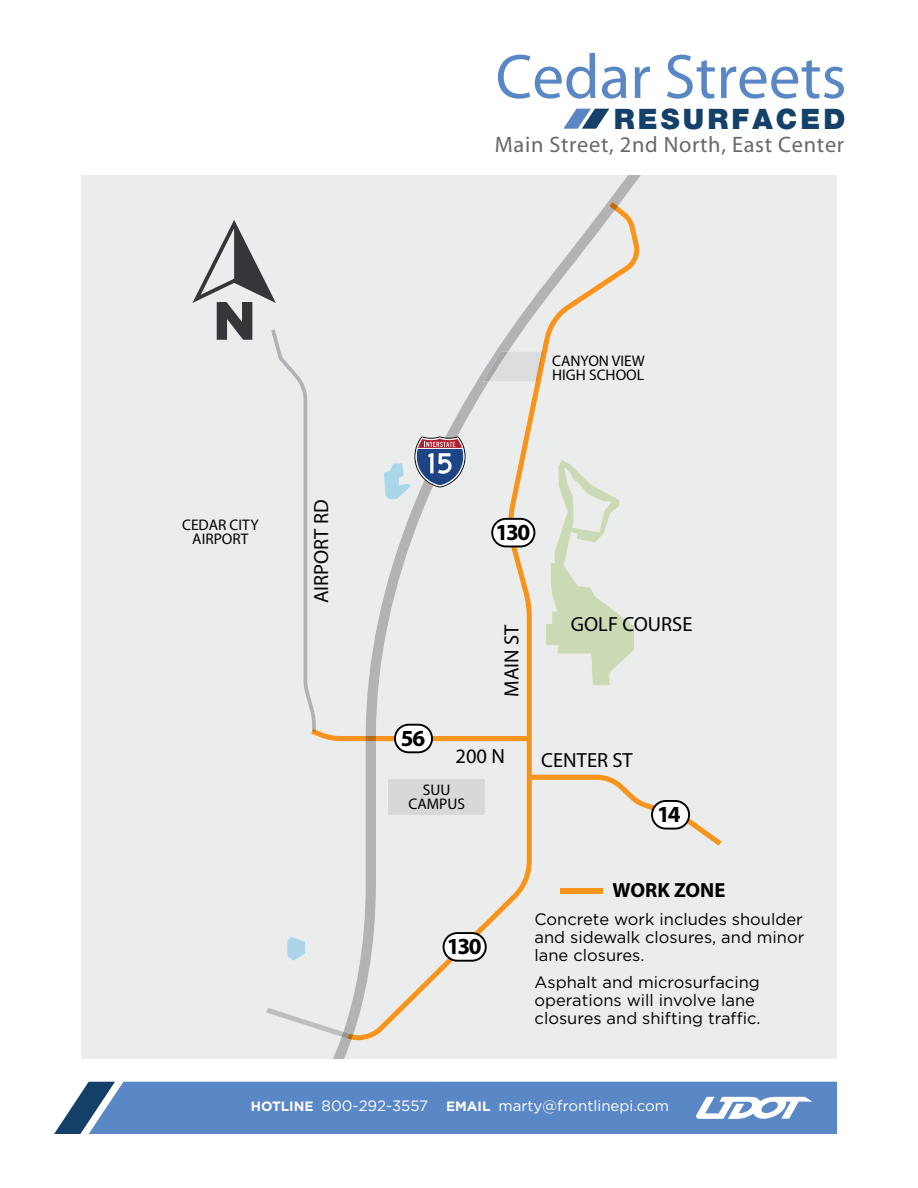
<style>
.page{position:relative;width:918px;height:1188px;background:#fff}
.page>*{position:absolute;margin:0;border:0;box-sizing:border-box;transform-origin:0 0}
.t1{font:63.3px "Myriad";color:#5987c5}
.t2{font:900 28.2px "Helvetica Neue LT Std";letter-spacing:.11em;color:#144169}
.t3{font:700 23.1px "Myriad Pro";letter-spacing:-.08em;color:#000}
.t4{font:22.35px "Myriad";letter-spacing:.03em;color:#686868}
.t5{font:20.55px "Myriad Pro";color:#000}
.t6{font:700 20.55px "Myriad Pro";color:#000}
.t7{font:16.5px/18px "Gotham";color:#000;text-align:justify}
.t8{font:15.45px/14.4px "Myriad Pro";color:#000;text-align:center}
.t9{font:15px "Gotham";color:#fff}
.s1{font-weight:700;font-size:13.5px}
</style>
<div class="page">
<div style="left:81px;top:176px;width:756px;height:882px;background:#ebecec"></div>
<div style="left:331px;top:176px;width:321px;height:882px;background:#ebecec"></div>
<svg style="left:266px;top:1008px;width:81px;height:31px;background:#e2e3e3"></svg>
<svg style="left:347px;top:202px;width:271px;height:838px;background:#e8e7e5"></svg>
<svg style="left:443px;top:932px;width:44px;height:30px"></svg>
<svg style="left:530px;top:775px;width:192px;height:71px;background:#e9e2d9"></svg>
<div style="left:388px;top:780px;width:97px;height:35px;background:#d7d8da"></div>
<svg style="left:192px;top:220px;width:442px;height:533px;background:#e4e4e2"></svg>
<svg style="left:287px;top:937px;width:18px;height:24px"></svg>
<div style="left:560px;top:888px;width:43px;height:6px;background:#f7941e"></div>
<svg style="left:54px;top:1082px;width:783px;height:52px;background:#638cc6"></svg>
<svg style="left:563px;top:109px;width:46px;height:20px"></svg>
<h1 class="t1" style="left:496px;top:45px;width:352px">Cedar Streets</h1>
<h2 class="t2" style="left:614px;top:102px;width:233px">RESURFACED</h2>
<h3 class="t4" style="left:495px;top:133px;width:351px">Main Street, 2nd North, East Center</h3>
<p class="t8" style="left:182px;top:517px;width:78px">CEDAR CITY<br>AIRPORT</p>
<p class="t5" style="left:309px;top:603px;width:105px;rotate:-90deg">AIRPORT RD</p>
<p class="t8" style="left:552px;top:353px;width:94px;text-align:left">CANYON VIEW<br>HIGH SCHOOL</p>
<h3 class="t3" style="left:401px;top:723px;width:26px">56</h3>
<h3 class="t3" style="left:496px;top:517px;width:36px">130</h3>
<p class="t5" style="left:499px;top:697px;width:74px;rotate:-90deg">MAIN ST</p>
<p class="t5" style="left:571px;top:611px;width:123px">GOLF COURSE</p>
<p class="t5" style="left:456px;top:743px;width:51px">200 N</p>
<p class="t5" style="left:541px;top:748px;width:93px">CENTER ST</p>
<p class="t8" style="left:408px;top:782px;width:58px">SUU<br>CAMPUS</p>
<h3 class="t3" style="left:447px;top:931px;width:36px">130</h3>
<h3 class="t3" style="left:657px;top:799px;width:25px">14</h3>
<p class="t6" style="left:612px;top:877px;width:114px">WORK ZONE</p>
<p class="t7" style="left:535px;top:910px;width:271px">Concrete work includes shoulder and sidewalk closures, and minor lane closures.</p>
<p class="t7" style="left:535px;top:973px;width:227px;text-align:left">Asphalt and microsurfacing operations will involve lane closures and shifting traffic.</p>
<p class="t9" style="left:251px;top:1098px;width:420px"><span class="s1">HOTLINE</span> 800-292-3557 <span class="s1">EMAIL</span> marty@frontlinepi.com</p>
</div>
